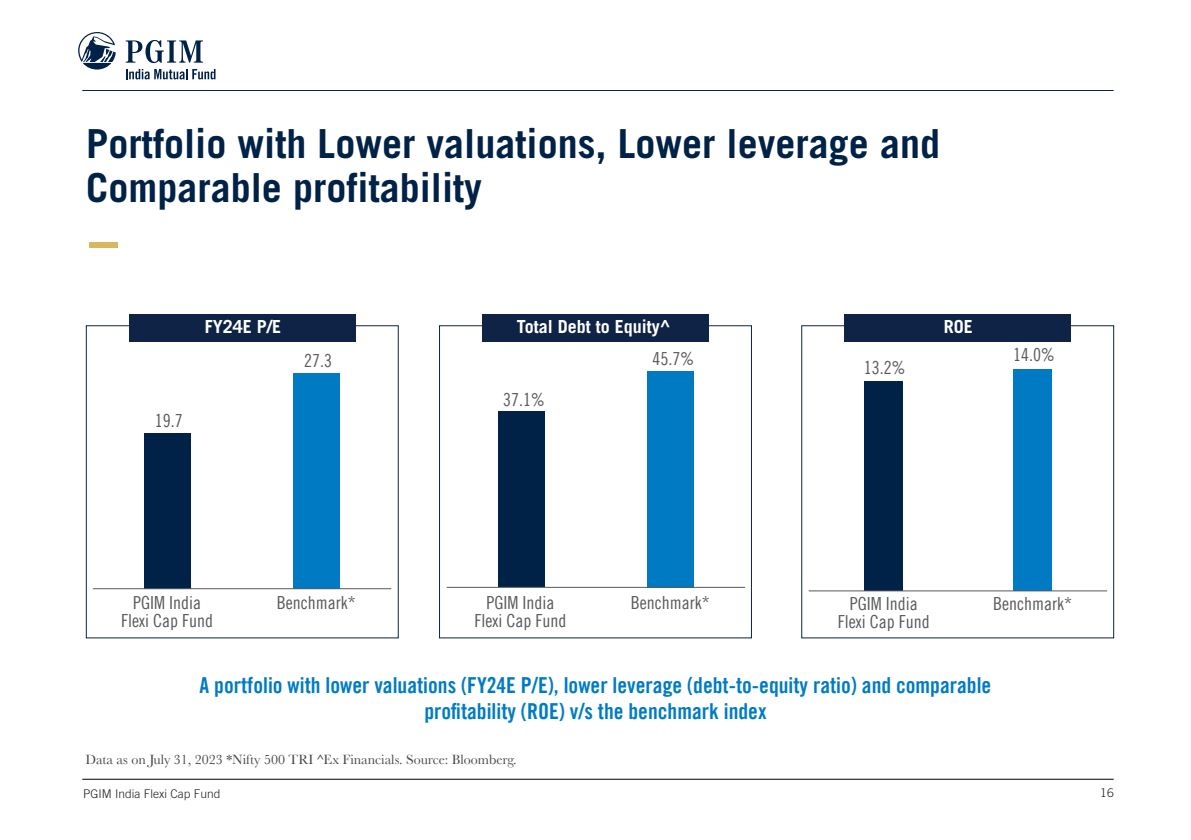
<style>
.page{position:relative;width:1191px;height:840px;background:#fff}
.page>*{position:absolute;margin:0;border:0;box-sizing:border-box;transform-origin:0 0}
.t1{font:700 40px/44px "Trade Gothic LT";color:#002247}
.t2{font:22px/26.4px "Trade Gothic LT Com Bd Cn 20";color:#007bc3;text-align:center}
.t3{font:18px/18px "Trade Gothic LT Com Cn 18";color:#58595b;text-align:center}
.t4{font:700 18px "Trade Gothic LT";color:#fff}
.t5{font:14px "Baskerville";color:#434344}
.t6{font:300 12px "Trade Gothic LT";color:#231f20}
</style>
<div class="page">
<hr style="left:82px;top:90px;width:1031px;height:1px;background:#0e2345">
<hr style="left:82px;top:778px;width:1031px;height:1px;background:#000">
<svg style="left:78px;top:32px;width:38px;height:37px"></svg>
<svg style="left:126px;top:40px;width:77px;height:23px"></svg>
<svg style="left:126px;top:69px;width:89px;height:10px"></svg>
<div style="left:89px;top:242px;width:29px;height:5px;background:#d7b860"></div>
<div style="left:86px;top:325px;width:313px;height:313px;border:1px solid #0f2445"></div>
<div style="left:129px;top:314px;width:227px;height:27px;background:#0e2345"></div>
<div style="left:144px;top:432px;width:47px;height:156px;background:#002247"></div>
<div style="left:293px;top:373px;width:47px;height:215px;background:#007bc3"></div>
<hr style="left:93px;top:588px;width:298px;height:1px;background:#58595b">
<div style="left:439px;top:325px;width:313px;height:313px;border:1px solid #0f2445"></div>
<div style="left:482px;top:314px;width:227px;height:27px;background:#0e2345"></div>
<div style="left:498px;top:411px;width:47px;height:176px;background:#002247"></div>
<div style="left:647px;top:370px;width:47px;height:217px;background:#007bc3"></div>
<hr style="left:447px;top:586px;width:298px;height:1px;background:#58595b">
<div style="left:801px;top:325px;width:313px;height:313px;border:1px solid #0f2445"></div>
<div style="left:844px;top:314px;width:227px;height:27px;background:#0e2345"></div>
<div style="left:1013px;top:369px;width:38px;height:221px;background:#007bc3"></div>
<div style="left:864px;top:381px;width:38px;height:209px;background:#002247"></div>
<hr style="left:808px;top:590px;width:299px;height:1px;background:#58595b">
<h1 class="t1" style="left:86px;top:121px;width:855px">Portfolio with Lower valuations, Lower leverage and<br>Comparable profitability</h1>
<p class="t4" style="left:205px;top:316px;width:78px">FY24E P/E</p>
<p class="t4" style="left:517px;top:316px;width:155px">Total Debt to Equity^</p>
<p class="t4" style="left:944px;top:316px;width:31px">ROE</p>
<p class="t3" style="left:304px;top:351px;width:29px">27.3</p>
<p class="t3" style="left:652px;top:349px;width:43px">45.7%</p>
<p class="t3" style="left:864px;top:358px;width:43px">13.2%</p>
<p class="t3" style="left:1013px;top:345px;width:43px">14.0%</p>
<p class="t3" style="left:503px;top:390px;width:43px">37.1%</p>
<p class="t3" style="left:155px;top:411px;width:29px">19.7</p>
<p class="t3" style="left:121px;top:592px;width:93px">PGIM India<br>Flexi Cap Fund</p>
<p class="t3" style="left:277px;top:592px;width:80px">Benchmark*</p>
<p class="t3" style="left:474px;top:593px;width:93px">PGIM India<br>Flexi Cap Fund</p>
<p class="t3" style="left:631px;top:593px;width:80px">Benchmark*</p>
<p class="t3" style="left:838px;top:594px;width:93px">PGIM India<br>Flexi Cap Fund</p>
<p class="t3" style="left:993px;top:594px;width:80px">Benchmark*</p>
<p class="t2" style="left:200px;top:671px;width:793px">A portfolio with lower valuations (FY24E P/E), lower leverage (debt-to-equity ratio) and comparable profitability (ROE) v/s the benchmark index</p>
<p class="t5" style="left:85px;top:751px;width:432px">Data as on July 31, 2023 *Nifty 500 TRI ^Ex Financials. Source: Bloomberg.</p>
<p class="t6" style="left:83px;top:786px;width:139px">PGIM India Flexi Cap Fund</p>
<p class="t6" style="left:1100px;top:784px;width:15px">16</p>
</div>
